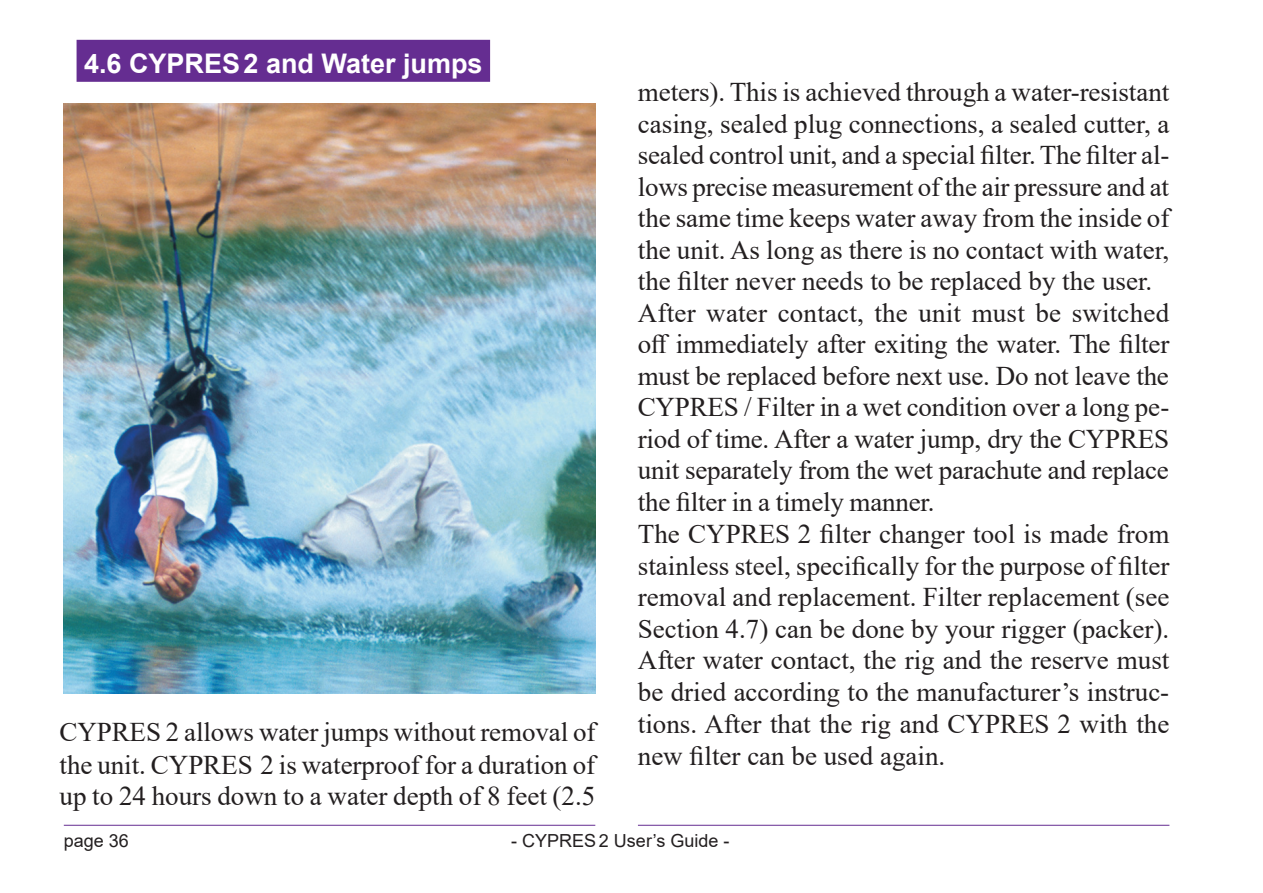
<style>
.page{position:relative;width:1263px;height:893px;background:#fff}
.page>*{position:absolute;margin:0;border:0;box-sizing:border-box;transform-origin:0 0}
.t1{font:27px/31.5px "Times New Roman";color:#231f20}
.t2{font:700 27px "Arial";color:#fff}
.t3{font:18px "Arial";color:#231f20}
</style>
<div class="page">
<hr style="left:638px;top:825px;width:531px;height:1px;background:#652d91">
<hr style="left:64px;top:825px;width:531px;height:1px;background:#652d91">
<img style="left:64px;top:104px;width:531px;height:589px">
<div style="left:77px;top:40px;width:413px;height:42px;background:#652d91"></div>
<p class="t2" style="left:84px;top:44px;width:400px">4.6 CYPRES2 and Water jumps</p>
<p class="t1" style="left:60px;top:715px;width:537px;text-align:justify">CYPRES 2 allows water jumps without removal of the unit. CYPRES 2 is waterproof for a duration of up to 24 hours down to a water depth of 8 feet (2.5</p>
<p class="t1" style="left:638px;top:76px;width:533px">meters). This is achieved through a water-resistant casing, sealed plug connections, a sealed cutter, a sealed control unit, and a special filter. The filter al&shy;lows precise measurement of the air pressure and at the same time keeps water away from the inside of the unit. As long as there is no contact with water, the filter never needs to be replaced by the user.<br>After water contact, the unit must be switched off immediately after exiting the water. The filter must be replaced before next use. Do not leave the CYPRES / Filter in a wet condition over a long pe&shy;riod of time. After a water jump, dry the CYPRES unit separately from the wet parachute and replace the filter in a timely manner.<br>The CYPRES 2 filter changer tool is made from stainless steel, specifically for the purpose of filter removal and replacement. Filter replacement (see Section 4.7) can be done by your rigger (packer).<br>After water contact, the rig and the reserve must be dried according to the manufacturer’s instruc&shy;tions. After that the rig and CYPRES 2 with the new filter can be used again.</p>
<p class="t3" style="left:64px;top:828px;width:67px">page 36</p>
<p class="t3" style="left:511px;top:828px;width:220px">- CYPRES 2 User’s Guide -</p>
</div>
